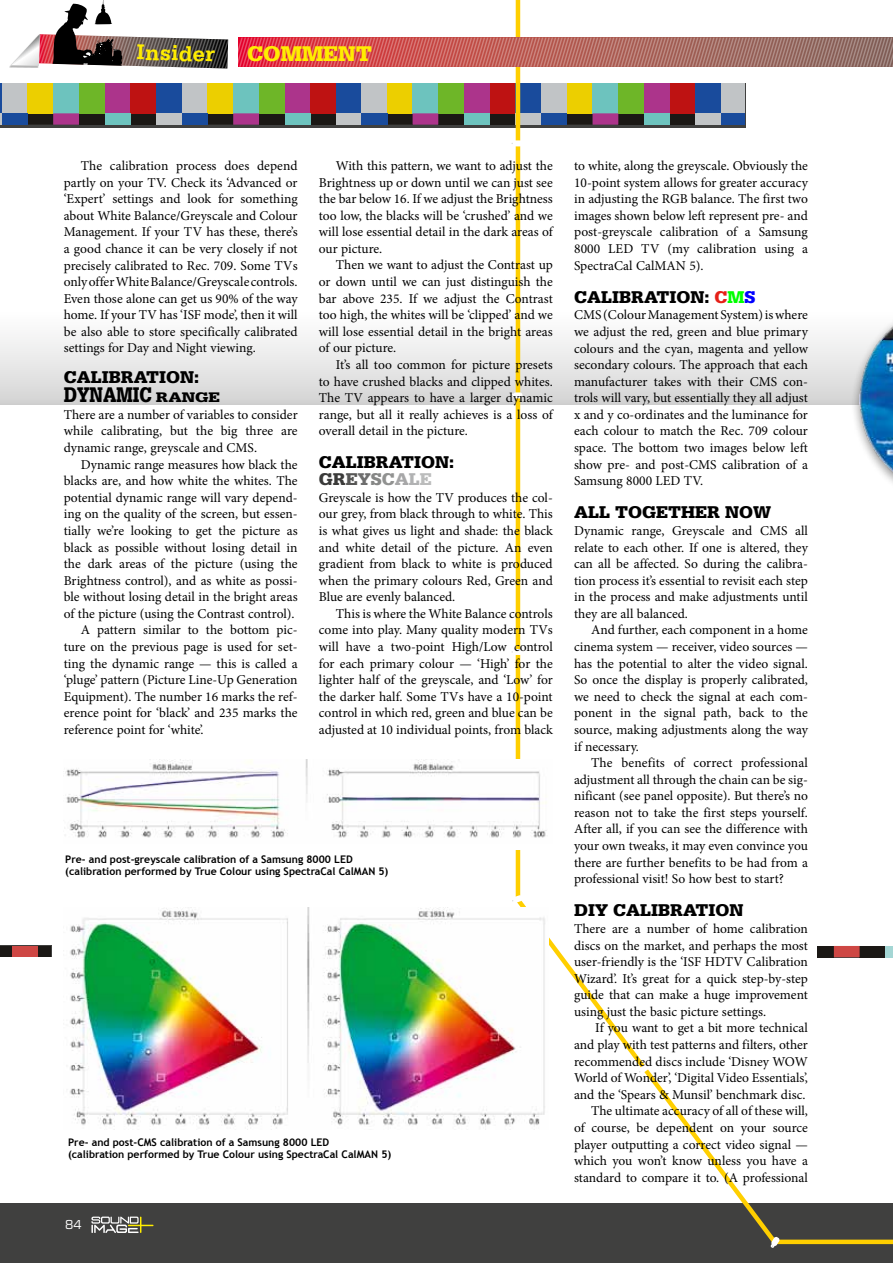
<style>
.page{position:relative;width:893px;height:1263px;background:#fff}
.page>*{position:absolute;margin:0;border:0;box-sizing:border-box;transform-origin:0 0}
.t1{font:700 22.5px "Serifa Std";color:#ffed00}
.t2{font:900 22.5px "Serifa Std";color:#ffed00}
.t3{font:900 22.35px "Serifa Std";color:#000;scale:.77 1}
.t4{font:900 18px "Serifa Std";color:#000}
.t5{font:900 18px "Serifa Std";color:#3a3a39}
.t6{font:13.5px/16.6px "Minion Pro";color:#000;text-align:justify}
.t7{font:12px "Eurostile LT Std";color:#fff}
.t8{font:700 10.5px/12.6px "Trebuchet MS";color:#000}
.s1{font-size:14.7px}
.s2{color:#565655}
.s3{color:#6e6e6e}
.s4{color:#868786}
.s5{color:#919291}
.s6{color:#a7a7a8}
.s7{color:#b1b2b3}
.s8{color:#bbbcbc}
.s9{color:#e52018}
.s10{color:#0f0}
.s11{color:#00f}
</style>
<div class="page">
<div style="left:0;top:312px;width:893px;height:92px;background:linear-gradient(to bottom,#fff,#d5d5d5)"></div>
<div style="left:0;top:1203px;width:893px;height:60px;background:#40403f"></div>
<div style="left:310px;top:113px;width:26px;height:12px;background:#1b1815"></div>
<div style="left:259px;top:113px;width:26px;height:12px;background:#1b1815"></div>
<div style="left:259px;top:83px;width:26px;height:30px;background:#6eb628"></div>
<div style="left:285px;top:83px;width:25px;height:30px;background:#ac348b"></div>
<div style="left:310px;top:83px;width:26px;height:30px;background:#be1212"></div>
<div style="left:336px;top:83px;width:26px;height:30px;background:#194b9c"></div>
<div style="left:285px;top:113px;width:25px;height:12px;background:#6dc3be"></div>
<div style="left:336px;top:113px;width:26px;height:12px;background:#c1c4c6"></div>
<div style="left:362px;top:83px;width:26px;height:30px;background:#c1c4c6"></div>
<div style="left:362px;top:113px;width:26px;height:12px;background:#194b9c"></div>
<svg style="left:0;top:83px;width:282px;height:45px;background:#7f8067"></svg>
<div style="left:0;top:945px;width:51px;height:12px;background:#40403f"></div>
<div style="left:0;top:946px;width:12px;height:11px;background:#1b1815"></div>
<div style="left:38px;top:946px;width:13px;height:11px;background:#1b1815"></div>
<div style="left:12px;top:946px;width:26px;height:11px;background:#ce4744"></div>
<svg style="left:388px;top:83px;width:128px;height:45px;background:#856e4e"></svg>
<svg style="left:516px;top:0;width:377px;height:1165px"></svg>
<svg style="left:512px;top:895px;width:11px;height:8px"></svg>
<svg style="left:638px;top:1064px;width:11px;height:10px"></svg>
<svg style="left:512px;top:649px;width:10px;height:6px"></svg>
<svg style="left:511px;top:392px;width:11px;height:6px"></svg>
<svg style="left:511px;top:140px;width:11px;height:6px"></svg>
<svg style="left:714px;top:1165px;width:179px;height:83px"></svg>
<img style="left:70px;top:907px;width:479px;height:223px">
<div style="left:64px;top:759px;width:489px;height:91px;background:#fff"></div>
<img style="left:65px;top:759px;width:482px;height:79px">
<svg style="left:91px;top:1216px;width:62px;height:17px"></svg>
<svg style="left:239px;top:38px;width:654px;height:29px;background:#bb625f"></svg>
<div style="left:9px;top:34px;width:30px;height:34px;background:#000;opacity:.3"></div>
<svg style="left:11px;top:0;width:217px;height:69px"></svg>
<h1 class="t1" style="left:137px;top:39px;width:80px;rotate:2deg">Insider</h1>
<h1 class="t2" style="left:247px;top:40px;width:126px">COMMENT</h1>
<p class="t6" style="left:64px;top:158px;width:235px;text-indent:17px">The calibration process does depend partly on your TV. Check its ‘Advanced or ‘Expert’ settings and look for something about White Balance/Greyscale and Colour Management. If your TV has these, there’s a good chance it can be very closely if not precisely calibrated to Rec. 709. Some TVs only offer White Balance/Greyscale controls.<br>Even those alone can get us 90% of the way home. If your TV has ‘ISF mode’, then it will be also able to store specifically calibrated settings for Day and Night viewing.</p>
<h3 class="t4" style="left:64px;top:366px;width:96px">CALIBRATION</h3>
<h3 class="t4" style="left:194px;top:366px;width:7px">:</h3>
<h2 class="t3" style="left:64px;top:381px;width:202px">DYNAMIC <span class="s1">RANGE</span></h2>
<p class="t6" style="left:64px;top:406px;width:235px">There are a number of variables to consider while calibrating, but the big three are dynamic range, greyscale and CMS.</p>
<p class="t6" style="left:81px;top:456px;width:218px">Dynamic range measures how black the</p>
<p class="t6" style="left:64px;top:473px;width:235px">blacks are, and how white the whites. The</p>
<p class="t6" style="left:64px;top:489px;width:235px">potential dynamic range will vary depend-</p>
<p class="t6" style="left:64px;top:506px;width:235px">ing on the quality of the screen, but essen-</p>
<p class="t6" style="left:64px;top:522px;width:235px">tially we’re looking to get the picture as</p>
<p class="t6" style="left:64px;top:539px;width:235px">black as possible without losing detail in</p>
<p class="t6" style="left:64px;top:555px;width:235px">the dark areas of the picture (using the</p>
<p class="t6" style="left:64px;top:572px;width:235px">Brightness control), and as white as possi-</p>
<p class="t6" style="left:64px;top:589px;width:235px">ble without losing detail in the bright areas</p>
<p class="t6" style="left:64px;top:605px;width:232px">of the picture (using the Contrast control).</p>
<p class="t6" style="left:81px;top:622px;width:218px">A pattern similar to the bottom pic-</p>
<p class="t6" style="left:64px;top:638px;width:235px">ture on the previous page is used for set-</p>
<p class="t6" style="left:64px;top:655px;width:235px">ting the dynamic range — this is called a</p>
<p class="t6" style="left:64px;top:671px;width:235px">‘pluge’ pattern (Picture Line-Up Generation</p>
<p class="t6" style="left:64px;top:688px;width:235px">Equipment). The number 16 marks the ref-</p>
<p class="t6" style="left:64px;top:705px;width:235px">erence point for ‘black’ and 235 marks the</p>
<p class="t6" style="left:64px;top:721px;width:141px">reference point for ‘white’.</p>
<p class="t6" style="left:319px;top:157px;width:235px;text-indent:17px">With this pattern, we want to adjust the Brightness up or down until we can just see the bar below 16. If we adjust the Brightness too low, the blacks will be ‘crushed’ and we will lose essential detail in the dark areas of our picture.</p>
<p class="t6" style="left:319px;top:257px;width:235px;text-indent:17px">Then we want to adjust the Contrast up or down until we can just distinguish the bar above 235. If we adjust the Contrast too high, the whites will be ‘clipped’ and we will lose essential detail in the bright areas of our picture.</p>
<p class="t6" style="left:319px;top:356px;width:235px;text-indent:17px">It’s all too common for picture presets to have crushed blacks and clipped whites.<br>The TV appears to have a larger dynamic range, but all it really achieves is a loss of overall detail in the picture.</p>
<h3 class="t4" style="left:319px;top:452px;width:96px">CALIBRATION</h3>
<h3 class="t4" style="left:449px;top:452px;width:7px">:</h3>
<h3 class="t5" style="left:319px;top:468px;width:113px">GR<span class="s2">E</span><span class="s3">Y</span><span class="s4">S</span><span class="s5">C</span><span class="s6">A</span><span class="s7">L</span><span class="s8">E</span></h3>
<p class="t6" style="left:319px;top:489px;width:235px">Greyscale is how the TV produces the col&shy;our grey, from black through to white. This is what gives us light and shade: the black and white detail of the picture. An even gradient from black to white is produced when the primary colours Red, Green and Blue are evenly balanced.</p>
<p class="t6" style="left:319px;top:605px;width:235px;text-indent:17px">This is where the White Balance controls come into play. Many quality modern TVs will have a two-point High/Low control for each primary colour — ‘High’ for the lighter half of the greyscale, and ‘Low’ for the darker half. Some TVs have a 10-point control in which red, green and blue can be adjusted at 10 individual points, from black</p>
<p class="t8" style="left:65px;top:852px;width:325px">Pre- and post-greyscale calibration of a Samsung 8000 LED (calibration performed by True Colour using SpectraCal CalMAN 5)</p>
<p class="t8" style="left:68px;top:1135px;width:325px">Pre- and post-CMS calibration of a Samsung 8000 LED<br>(calibration performed by True Colour using SpectraCal CalMAN 5)</p>
<p class="t7" style="left:65px;top:1217px;width:18px">84</p>
<p class="t6" style="left:574px;top:157px;width:235px">to white, along the greyscale. Obviously the 10-point system allows for greater accuracy in adjusting the RGB balance. The first two images shown below left represent pre- and post-greyscale calibration of a Samsung 8000 LED TV (my calibration using a SpectraCal CalMAN 5).</p>
<h3 class="t4" style="left:574px;top:286px;width:96px">CALIBRATION</h3>
<h3 class="t4" style="left:704px;top:286px;width:52px">: <span class="s9">C</span><span class="s10">M</span><span class="s11">S</span></h3>
<p class="t6" style="left:574px;top:307px;width:235px">CMS (Colour Management System) is where we adjust the red, green and blue primary colours and the cyan, magenta and yellow secondary colours. The approach that each manufacturer takes with their CMS con&shy;trols will vary, but essentially they all adjust x and y co-ordinates and the luminance for each colour to match the Rec. 709 colour space. The bottom two images below left show pre- and post-CMS calibration of a Samsung 8000 LED TV.</p>
<h3 class="t4" style="left:574px;top:502px;width:96px">ALL TOGETHE</h3>
<h3 class="t4" style="left:707px;top:502px;width:35px">R NOW</h3>
<p class="t6" style="left:574px;top:522px;width:235px">Dynamic range, Greyscale and CMS all relate to each other. If one is altered, they can all be affected. So during the calibra&shy;tion process it’s essential to revisit each step in the process and make adjustments until they are all balanced.</p>
<p class="t6" style="left:574px;top:622px;width:235px;text-indent:17px">And further, each component in a home cinema system — receiver, video sources — has the potential to alter the video signal.<br>So once the display is properly calibrated, we need to check the signal at each com&shy;ponent in the signal path, back to the source, making adjustments along the way if necessary.</p>
<p class="t6" style="left:574px;top:754px;width:235px;text-indent:17px">The benefits of correct professional adjustment all through the chain can be sig&shy;nificant (see panel opposite). But there’s no reason not to take the first steps yourself.<br>After all, if you can see the difference with your own tweaks, it may even convince you there are further benefits to be had from a professional visit! So how best to start?</p>
<h3 class="t4" style="left:574px;top:900px;width:135px">DIY CALIBRATION</h3>
<p class="t6" style="left:574px;top:920px;width:235px">There are a number of home calibration discs on the market, and perhaps the most user-friendly is the ‘ISF HDTV Calibration Wizard’. It’s great for a quick step-by-step guide that can make a huge improvement using just the basic picture settings.</p>
<p class="t6" style="left:574px;top:1020px;width:235px;text-align:right">If you want to get a bit more technical and play with test patterns and filters, other recommended discs include ‘Disney WOW World of Wonder’, ‘Digital Video Essentials’, and the ‘Spears &amp; Munsil’ benchmark disc.<br>The ultimate accuracy of all of these will,<br>of course, be dependent on your source player outputting a correct video signal — which you won’t know unless you have a standard to compare it to. (A professional</p>
</div>
